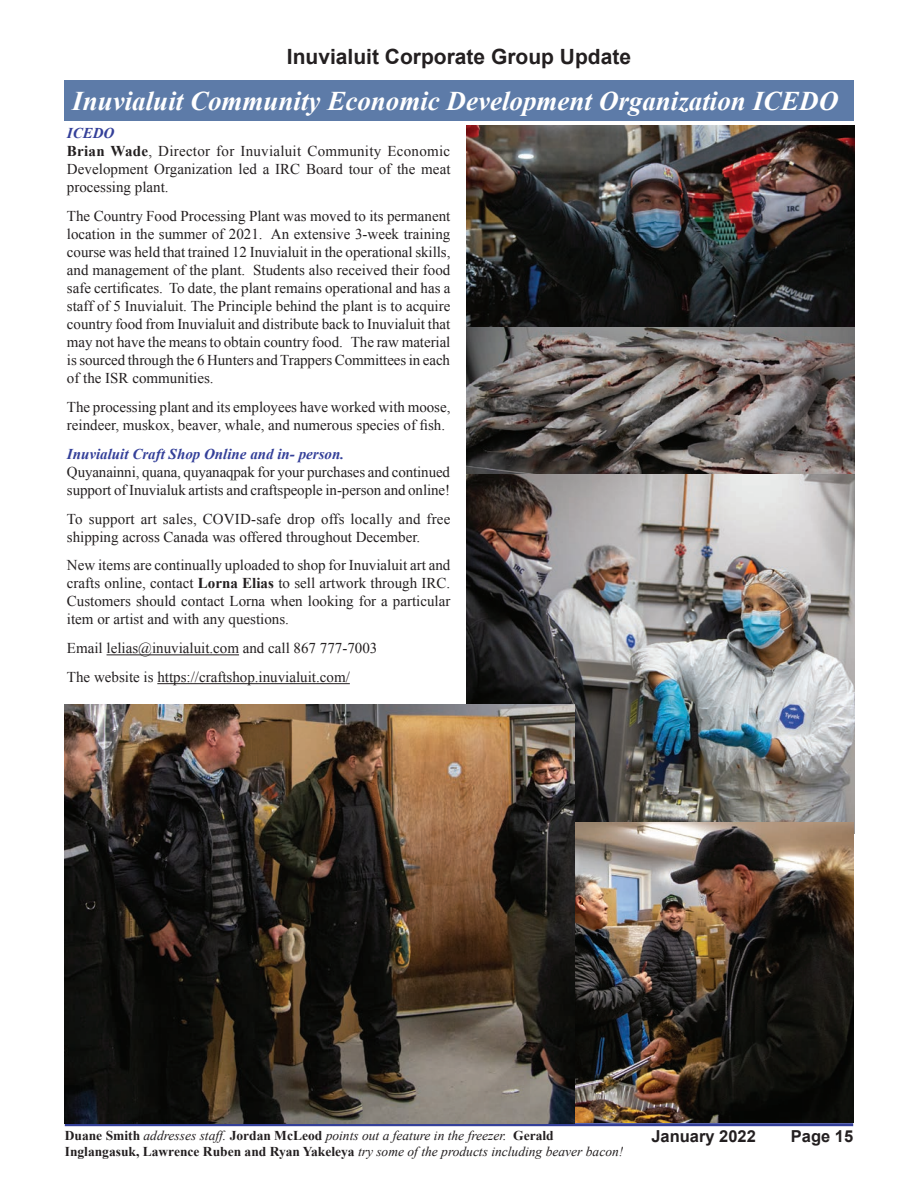
<style>
.page{position:relative;width:918px;height:1188px;background:#fff}
.page>*{position:absolute;margin:0;border:0;box-sizing:border-box;transform-origin:0 0}
.t1{font:italic 700 27px "Times New Roman";color:#fff}
.t2{font:700 21px "Arial";color:#231f20}
.t3{font:700 16.5px "Arial";color:#231f20}
.t4{font:15px/18px "Times New Roman";color:#231f20}
.t5{font:italic 700 15px "Times New Roman";color:#344099}
.t6{font:italic 13.5px/16.2px "Times New Roman";color:#231f20}
.s1{font-weight:700;font-style:italic;color:#344099}
.s2{font-weight:700}
.s3{font-weight:700;font-style:normal}
</style>
<div class="page">
<hr style="left:65px;top:1123px;width:788px;height:3px;background:#344099">
<div style="left:65px;top:80px;width:789px;height:41px;background:#5d7ba8"></div>
<hr style="left:107px;top:655px;width:132px;height:1px;background:#231f20">
<hr style="left:157px;top:683px;width:193px;height:1px;background:#231f20">
<img style="left:467px;top:327px;width:387px;height:147px">
<img style="left:467px;top:474px;width:388px;height:359px">
<img style="left:574px;top:823px;width:279px;height:299px">
<img style="left:467px;top:126px;width:388px;height:201px">
<img style="left:65px;top:705px;width:509px;height:418px">
<h2 class="t2" style="left:287px;top:43px;width:346px">Inuvialuit Corporate Group Update</h2>
<h1 class="t1" style="left:72px;top:82px;width:767px">Inuvialuit Community Economic Development Organization ICEDO</h1>
<p class="t4" style="left:67px;top:124px;width:385px"><span class="s1">ICEDO<br></span><span class="s2">Brian Wade</span>, Director for Inuvialuit Community Economic Development Organization led a IRC Board tour of the meat processing plant.</p>
<p class="t4" style="left:67px;top:207px;width:385px;text-align:justify">The Country Food Processing Plant was moved to its permanent location in the summer of 2021. An extensive 3-week training course was held that trained 12 Inuvialuit in the operational skills, and management of the plant. Students also received their food safe certificates. To date, the plant remains operational and has a staff of 5 Inuvialuit. The Principle behind the plant is to acquire country food from Inuvialuit and distribute back to Inuvialuit that may not have the means to obtain country food. The raw material is sourced through the 6 Hunters and Trappers Committees in each of the ISR communities.</p>
<p class="t4" style="left:67px;top:398px;width:385px">The processing plant and its employees have worked with moose, reindeer, muskox, beaver, whale, and numerous species of fish.</p>
<p class="t5" style="left:67px;top:443px;width:279px">Inuvialuit Craft Shop Online and in- person.</p>
<p class="t4" style="left:67px;top:463px;width:385px">Quyanainni, quana, quyanaqpak for your purchases and continued support of Inuvialuk artists and craftspeople in-person and online!</p>
<p class="t4" style="left:67px;top:509px;width:385px">To support art sales, COVID-safe drop offs locally and free shipping across Canada was offered throughout December.</p>
<p class="t4" style="left:67px;top:556px;width:385px;text-align:justify">New items are continually uploaded to shop for Inuvialuit art and crafts online, contact <span class="s2">Lorna Elias</span> to sell artwork through IRC.<br>Customers should contact Lorna when looking for a particular item or artist and with any questions.</p>
<p class="t4" style="left:67px;top:634px;width:312px;line-height:28.8px">Email lelias@inuvialuit.com and call 867 777-7003<br>The website is https://craftshop.inuvialuit.com/</p>
<p class="t6" style="left:65px;top:1127px;width:560px"><span class="s3">Duane Smith</span> addresses staff. <span class="s3">Jordan McLeod</span> points out a feature in the freezer. <span class="s3">Gerald<br>Inglangasuk, Lawrence Ruben and Ryan Yakeleya</span> try some of the products including beaver bacon!</p>
<p class="t3" style="left:651px;top:1125px;width:106px">January 2022</p>
<p class="t3" style="left:791px;top:1125px;width:64px">Page 15</p>
</div>
